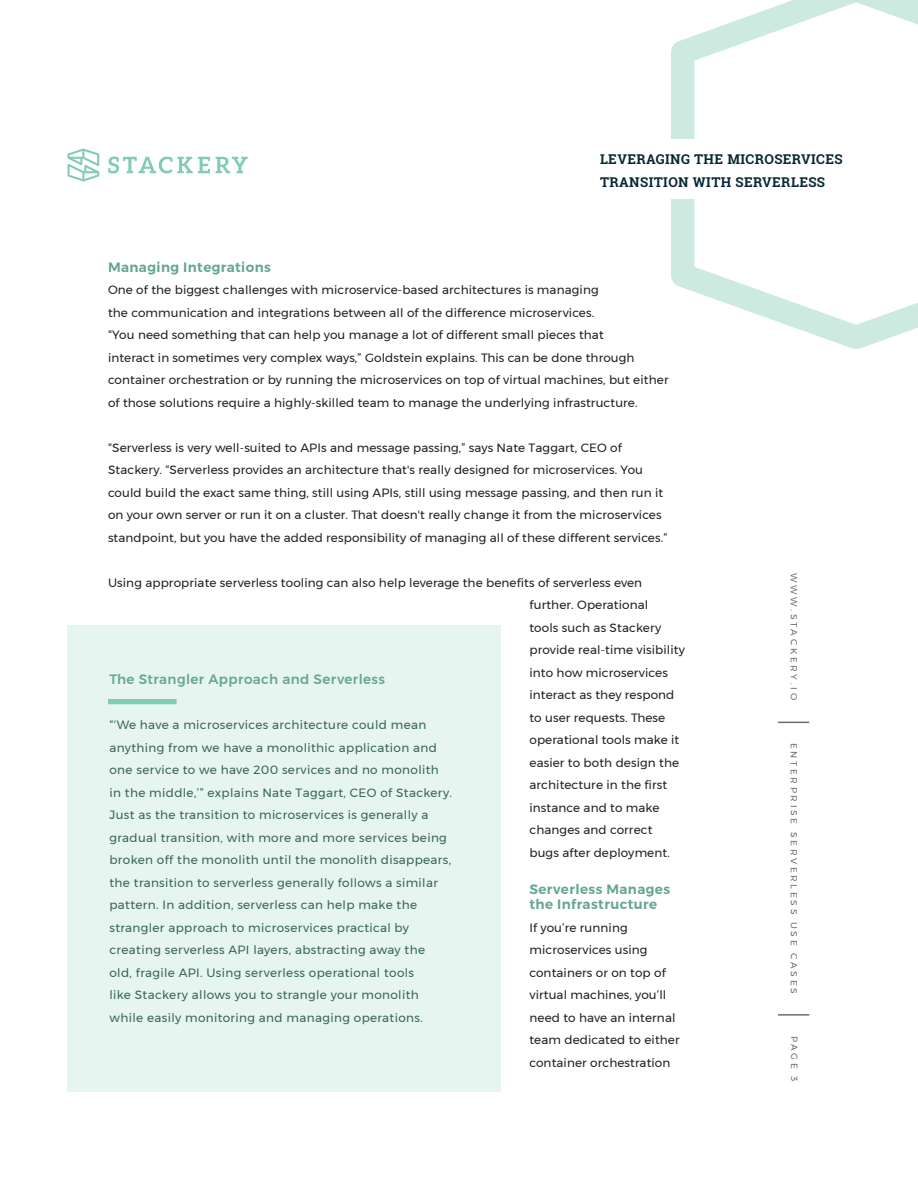
<style>
.page{position:relative;width:918px;height:1188px;background:#fff}
.page>*{position:absolute;margin:0;border:0;box-sizing:border-box;transform-origin:0 0}
.Body_-_Navy_Blue{font:600 13.5px/15px "Montserrat";letter-spacing:.03em;color:#66a693}
.t1{font:700 13.5px/22.5px "Roboto Slab";letter-spacing:.03em;color:#082834}
.Body_-_Navy_Blue-2{font:500 13.5px "Montserrat";letter-spacing:.03em;color:#66a693}
.Body_-_Navy_Blue-3{font:12px/22.5px "Montserrat";letter-spacing:.01em;color:#231f20}
.Body_Copy_w__bullet{font:12px/22.5px "Montserrat";letter-spacing:.03em;color:#386559}
.t2{font:9px "Montserrat";letter-spacing:.3em;color:#6c6d70}
</style>
<div class="page">
<svg style="left:671px;top:0;width:247px;height:349px"></svg>
<hr style="left:778px;top:722px;width:31px;height:1px;background:#6c6d70">
<hr style="left:778px;top:1014px;width:31px;height:2px;background:#6c6d70">
<div style="left:591px;top:139px;width:225px;height:60px;background:#fff"></div>
<svg style="left:108px;top:157px;width:102px;height:16px"></svg>
<svg style="left:216px;top:157px;width:32px;height:16px"></svg>
<svg style="left:68px;top:149px;width:31px;height:32px"></svg>
<div style="left:68px;top:626px;width:433px;height:466px;background:#e6f5f0"></div>
<div style="left:108px;top:699px;width:69px;height:5px;background:#82ccb5"></div>
<p class="t1" style="left:600px;top:148px;width:244px">LEVERAGING THE MICROSERVICES<br>TRANSITION WITH SERVERLESS</p>
<p class="Body_-_Navy_Blue" style="left:108px;top:259px;width:164px">Managing Integrations</p>
<p class="Body_-_Navy_Blue-3" style="left:108px;top:278px;width:562px">One of the biggest challenges with microservice-based architectures is managing<br>the communication and integrations between all of the difference microservices.<br>“You need something that can help you manage a lot of different small pieces that<br>interact in sometimes very complex ways,” Goldstein explains. This can be done through container orchestration or by running the microservices on top of virtual machines, but either of those solutions require a highly-skilled team to manage the underlying infrastructure.</p>
<p class="Body_-_Navy_Blue-3" style="left:108px;top:436px;width:561px">“Serverless is very well-suited to APIs and message passing,” says Nate Taggart, CEO of Stackery. “Serverless provides an architecture that's really designed for microservices. You could build the exact same thing, still using APIs, still using message passing, and then run it on your own server or run it on a cluster. That doesn't really change it from the microservices standpoint, but you have the added responsibility of managing all of these different services.”</p>
<p class="Body_-_Navy_Blue-3" style="left:530px;top:571px;width:157px;text-indent:-422px">Using appropriate serverless tooling can also help leverage the benefits of serverless even further. Operational<br>tools such as Stackery provide real-time visibility into how microservices interact as they respond to user requests. These operational tools make it easier to both design the architecture in the first instance and to make changes and correct<br>bugs after deployment.</p>
<p class="Body_-_Navy_Blue" style="left:530px;top:882px;width:142px">Serverless Manages the Infrastructure</p>
<p class="Body_-_Navy_Blue-3" style="left:530px;top:916px;width:152px">If you’re running microservices using containers or on top of virtual machines, you’ll need to have an internal team dedicated to either container orchestration</p>
<p class="Body_-_Navy_Blue-2" style="left:110px;top:669px;width:277px">The Strangler Approach and Serverless</p>
<p class="Body_Copy_w__bullet" style="left:110px;top:713px;width:344px">“‘We have a microservices architecture could mean anything from we have a monolithic application and one service to we have 200 services and no monolith in the middle,’” explains Nate Taggart, CEO of Stackery.<br>Just as the transition to microservices is generally a gradual transition, with more and more services being broken off the monolith until the monolith disappears, the transition to serverless generally follows a similar pattern. In addition, serverless can help make the strangler approach to microservices practical by creating serverless API layers, abstracting away the<br>old, fragile API. Using serverless operational tools<br>like Stackery allows you to strangle your monolith while easily monitoring and managing operations.</p>
<p class="t2" style="left:801px;top:573px;width:128px;rotate:90deg">WWW.STACKERY.IO</p>
<p class="t2" style="left:801px;top:743px;width:253px;rotate:90deg">ENTERPRISE SERVERLESS USE CASES</p>
<p class="t2" style="left:801px;top:1036px;width:47px;rotate:90deg">PAGE 3</p>
</div>
